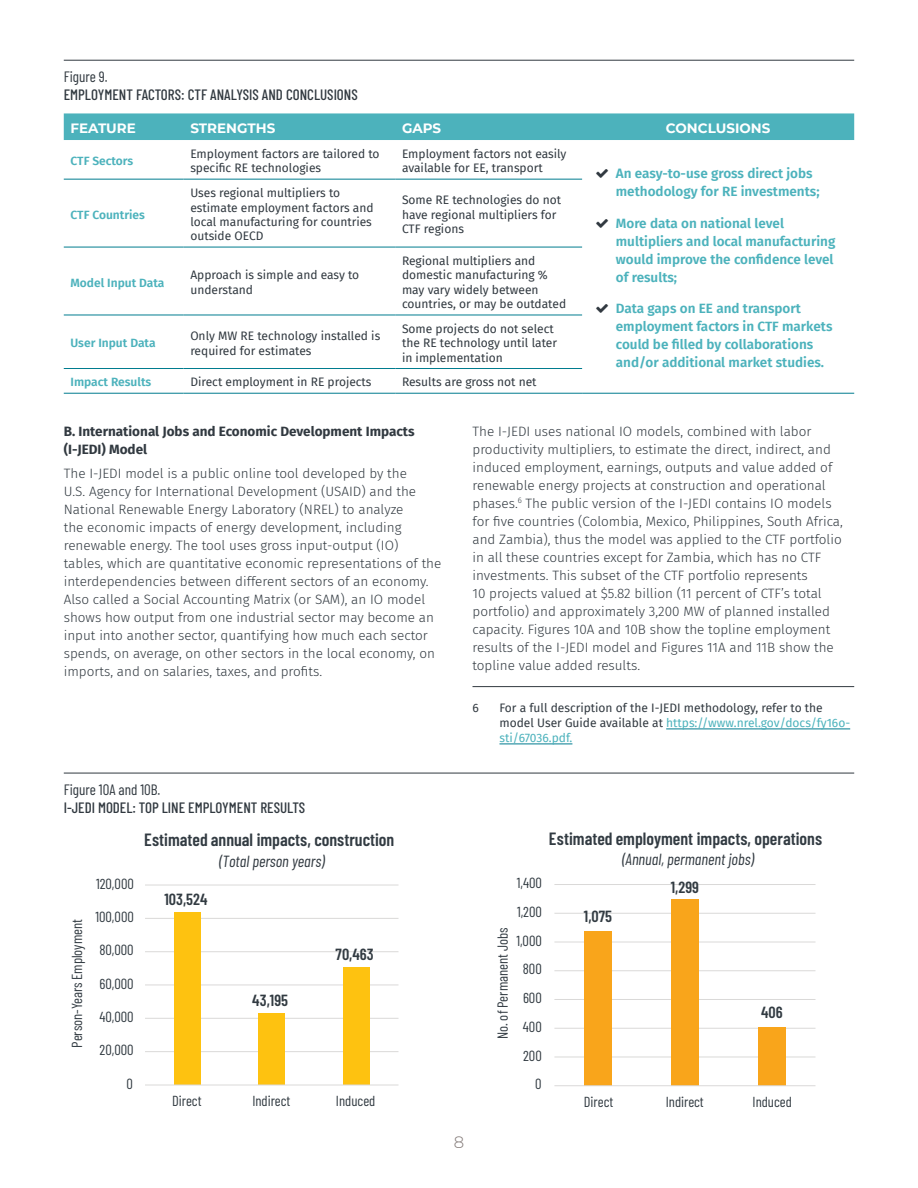
<style>
.page{position:relative;width:918px;height:1188px;background:#fff}
.page>*{position:absolute;margin:0;border:0;box-sizing:border-box;transform-origin:0 0}
.t1{font:600 17.7px "Barlow Condensed";color:#323b42}
.t2{font:300 16.5px "Montserrat";color:#817876}
.t3{font:italic 16.05px "Barlow Condensed";color:#313940}
.t4{font:600 16.05px "Barlow Condensed";letter-spacing:.005em;color:#323b42}
.Table_title{font:500 15px "Barlow Condensed";color:#313940}
.Image_title{font:500 15px "Barlow Condensed";color:#313940}
.Image_count{font:15px "Barlow Condensed";color:#313940}
.t5{font:14.55px "Barlow Condensed";color:#323b42}
.Text{font:300 13.5px/18px "Fira Sans";color:#313940}
.t6{font:600 13.5px/18px "Fira Sans";color:#4cb2bc}
.Text-2{font:700 13.5px/18px "Fira Sans";color:#313940}
.Table_text_header{font:700 13.5px "Montserrat";color:#fff}
.Table_text{font:12px/14.4px "Fira Sans";color:#313940}
.Footnote_text{font:12px/15px "Fira Sans";color:#313940}
.Table_emphasis{font:600 12px "Fira Sans";color:#4cb2bc}
.s1{color:#4cb2bc}
</style>
<div class="page">
<hr style="left:472px;top:686px;width:382px;height:1px;background:#313940">
<hr style="left:666px;top:729px;width:184px;height:1px;background:#007c8f">
<hr style="left:500px;top:744px;width:72px;height:1px;background:#007c8f">
<hr style="left:64px;top:773px;width:790px;height:1px;background:#313940">
<hr style="left:64px;top:60px;width:790px;height:1px;background:#313940">
<div style="left:64px;top:113px;width:790px;height:27px;background:#4cb2bc"></div>
<hr style="left:64px;top:179px;width:120px;height:1px;background:#007c8f">
<hr style="left:184px;top:179px;width:211px;height:1px;background:#007c8f">
<hr style="left:395px;top:179px;width:187px;height:1px;background:#007c8f">
<hr style="left:64px;top:247px;width:120px;height:1px;background:#007c8f">
<hr style="left:184px;top:247px;width:211px;height:1px;background:#007c8f">
<hr style="left:395px;top:247px;width:187px;height:1px;background:#007c8f">
<hr style="left:64px;top:315px;width:120px;height:1px;background:#007c8f">
<hr style="left:184px;top:315px;width:211px;height:1px;background:#007c8f">
<hr style="left:395px;top:315px;width:187px;height:1px;background:#007c8f">
<hr style="left:64px;top:368px;width:120px;height:1px;background:#007c8f">
<hr style="left:184px;top:368px;width:211px;height:1px;background:#007c8f">
<hr style="left:395px;top:368px;width:187px;height:1px;background:#007c8f">
<hr style="left:64px;top:393px;width:120px;height:1px;background:#007c8f">
<hr style="left:184px;top:393px;width:211px;height:1px;background:#007c8f">
<hr style="left:395px;top:393px;width:187px;height:1px;background:#007c8f">
<hr style="left:582px;top:393px;width:272px;height:1px;background:#007c8f">
<hr style="left:554px;top:1057px;width:262px;height:1px;background:#dad9d8">
<hr style="left:554px;top:1028px;width:262px;height:1px;background:#dad9d8">
<hr style="left:554px;top:999px;width:262px;height:1px;background:#dad9d8">
<hr style="left:554px;top:970px;width:262px;height:1px;background:#dad9d8">
<hr style="left:554px;top:942px;width:262px;height:1px;background:#dad9d8">
<hr style="left:554px;top:913px;width:262px;height:1px;background:#dad9d8">
<hr style="left:554px;top:884px;width:262px;height:1px;background:#dad9d8">
<div style="left:584px;top:931px;width:28px;height:155px;background:#f9a51b"></div>
<div style="left:671px;top:899px;width:28px;height:187px;background:#f9a51b"></div>
<div style="left:758px;top:1027px;width:28px;height:59px;background:#f9a51b"></div>
<hr style="left:554px;top:1085px;width:262px;height:1px;background:#dad9d8">
<hr style="left:145px;top:1051px;width:254px;height:1px;background:#dad9d8">
<hr style="left:145px;top:1018px;width:254px;height:1px;background:#dad9d8">
<hr style="left:145px;top:985px;width:254px;height:1px;background:#dad9d8">
<hr style="left:145px;top:951px;width:254px;height:1px;background:#dad9d8">
<hr style="left:145px;top:918px;width:254px;height:1px;background:#dad9d8">
<hr style="left:145px;top:885px;width:254px;height:1px;background:#dad9d8">
<div style="left:174px;top:912px;width:27px;height:173px;background:#fec210"></div>
<div style="left:259px;top:1013px;width:26px;height:72px;background:#fec210"></div>
<div style="left:343px;top:968px;width:27px;height:117px;background:#fec210"></div>
<hr style="left:145px;top:1085px;width:254px;height:1px;background:#dad9d8">
<p class="Image_count" style="left:64px;top:66px;width:46px">Figure 9.</p>
<p class="Table_title" style="left:64px;top:84px;width:296px">EMPLOYMENT FACTORS: CTF ANALYSIS AND CONCLUSIONS</p>
<p class="Table_text_header" style="left:71px;top:119px;width:67px">FEATURE</p>
<p class="Table_text_header" style="left:190px;top:119px;width:86px">STRENGTHS</p>
<p class="Table_text_header" style="left:402px;top:119px;width:41px">GAPS</p>
<p class="Table_text_header" style="left:666px;top:119px;width:106px">CONCLUSIONS</p>
<p class="Table_emphasis" style="left:71px;top:151px;width:64px">CTF Sectors</p>
<p class="Table_text" style="left:190px;top:146px;width:191px">Employment factors are tailored to specific RE technologies</p>
<p class="Table_text" style="left:402px;top:146px;width:166px">Employment factors not easily available for EE, transport</p>
<p class="t6" style="left:616px;top:164px;width:205px">An easy-to-use gross direct jobs methodology for RE investments;</p>
<p class="t6" style="left:616px;top:213px;width:221px">More data on national level multipliers and local manufacturing would improve the confidence level of results;</p>
<p class="t6" style="left:616px;top:299px;width:218px">Data gaps on EE and transport employment factors in CTF markets could be filled by collaborations and/or additional market studies.</p>
<p class="Table_text" style="left:190px;top:185px;width:185px">Uses regional multipliers to estimate employment factors and local manufacturing for countries outside OECD</p>
<p class="Table_text" style="left:402px;top:193px;width:161px">Some RE technologies do not have regional multipliers for<br>CTF regions</p>
<p class="Table_emphasis" style="left:71px;top:205px;width:76px">CTF Countries</p>
<p class="Table_text" style="left:402px;top:253px;width:166px">Regional multipliers and domestic manufacturing % may vary widely between countries, or may be outdated</p>
<p class="Table_emphasis" style="left:71px;top:273px;width:95px">Model Input Data</p>
<p class="Table_text" style="left:190px;top:268px;width:170px">Approach is simple and easy to understand</p>
<p class="Table_emphasis" style="left:71px;top:333px;width:87px">User Input Data</p>
<p class="Table_text" style="left:190px;top:328px;width:191px">Only MW RE technology installed is required for estimates</p>
<p class="Table_text" style="left:402px;top:321px;width:156px">Some projects do not select the RE technology until later in implementation</p>
<p class="Table_emphasis" style="left:71px;top:372px;width:82px">Impact Results</p>
<p class="Table_text" style="left:190px;top:375px;width:183px">Direct employment in RE projects</p>
<p class="Table_text" style="left:402px;top:375px;width:136px">Results are gross not net</p>
<p class="Text-2" style="left:64px;top:421px;width:352px">B. International Jobs and Economic Development Impacts (I-JEDI) Model</p>
<p class="Text" style="left:64px;top:465px;width:379px">The I-JEDI model is a public online tool developed by the<br>U.S. Agency for International Development (USAID) and the National Renewable Energy Laboratory (NREL) to analyze<br>the economic impacts of energy development, including renewable energy. The tool uses gross input-output (IO) tables, which are quantitative economic representations of the interdependencies between different sectors of an economy.<br>Also called a Social Accounting Matrix (or SAM), an IO model shows how output from one industrial sector may become an input into another sector, quantifying how much each sector spends, on average, on other sectors in the local economy, on imports, and on salaries, taxes, and profits.</p>
<p class="Image_count" style="left:64px;top:779px;width:98px">Figure 10A and 10B.</p>
<p class="Image_title" style="left:64px;top:797px;width:243px">I-JEDI MODEL: TOP LINE EMPLOYMENT RESULTS</p>
<p class="t5" style="left:67px;top:1048px;width:130px;rotate:-90deg">Person-Years Employment</p>
<p class="t5" style="left:96px;top:873px;width:39px">120,000</p>
<p class="t5" style="left:96px;top:906px;width:40px">100,000</p>
<p class="t5" style="left:99px;top:940px;width:36px">80,000</p>
<p class="t5" style="left:100px;top:973px;width:36px">60,000</p>
<p class="t5" style="left:99px;top:1006px;width:36px">40,000</p>
<p class="t5" style="left:100px;top:1040px;width:36px">20,000</p>
<p class="t5" style="left:127px;top:1073px;width:8px">0</p>
<p class="t1" style="left:144px;top:827px;width:252px">Estimated annual impacts, construction</p>
<p class="t3" style="left:219px;top:849px;width:107px">(Total person years)</p>
<p class="t4" style="left:164px;top:888px;width:45px">103,524</p>
<p class="t4" style="left:252px;top:989px;width:37px">43,195</p>
<p class="t4" style="left:336px;top:943px;width:40px">70,463</p>
<p class="Text" style="left:472px;top:422px;width:372px">The I-JEDI uses national IO models, combined with labor productivity multipliers, to estimate the direct, indirect, and induced employment, earnings, outputs and value added of renewable energy projects at construction and operational phases.<sup>6</sup> The public version of the I-JEDI contains IO models for five countries (Colombia, Mexico, Philippines, South Africa, and Zambia), thus the model was applied to the CTF portfolio in all these countries except for Zambia, which has no CTF investments. This subset of the CTF portfolio represents<br>10 projects valued at $5.82 billion (11 percent of CTF’s total portfolio) and approximately 3,200 MW of planned installed capacity. Figures 10A and 10B show the topline employment results of the I-JEDI model and Figures 11A and 11B show the topline value added results.</p>
<p class="Footnote_text" style="left:472px;top:700px;width:8px">6</p>
<p class="Footnote_text" style="left:500px;top:700px;width:352px">For a full description of the I-JEDI methodology, refer to the model User Guide available at <span class="s1">https://www.nrel.gov/docs/fy16o&shy;sti/67036.pdf.</span></p>
<p class="t5" style="left:492px;top:1039px;width:113px;rotate:-90deg">No. of Permanent Jobs</p>
<p class="t5" style="left:517px;top:872px;width:27px">1,400</p>
<p class="t5" style="left:517px;top:901px;width:26px">1,200</p>
<p class="t5" style="left:516px;top:930px;width:27px">1,000</p>
<p class="t5" style="left:523px;top:959px;width:20px">800</p>
<p class="t5" style="left:523px;top:987px;width:20px">600</p>
<p class="t5" style="left:523px;top:1016px;width:20px">400</p>
<p class="t5" style="left:523px;top:1045px;width:20px">200</p>
<p class="t5" style="left:535px;top:1074px;width:8px">0</p>
<p class="t1" style="left:549px;top:826px;width:275px">Estimated employment impacts, operations</p>
<p class="t3" style="left:622px;top:848px;width:133px">(Annual, permanent jobs)</p>
<p class="t4" style="left:584px;top:905px;width:30px">1,075</p>
<p class="t4" style="left:671px;top:876px;width:30px">1,299</p>
<p class="t4" style="left:761px;top:1001px;width:23px">406</p>
<p class="t5" style="left:172px;top:1091px;width:31px">Direct</p>
<p class="t5" style="left:252px;top:1091px;width:40px">Indirect</p>
<p class="t5" style="left:336px;top:1091px;width:41px">Induced</p>
<p class="t5" style="left:584px;top:1091px;width:31px">Direct</p>
<p class="t5" style="left:666px;top:1091px;width:40px">Indirect</p>
<p class="t5" style="left:753px;top:1091px;width:41px">Induced</p>
<p class="t2" style="left:454px;top:1131px;width:12px">8</p>
</div>
